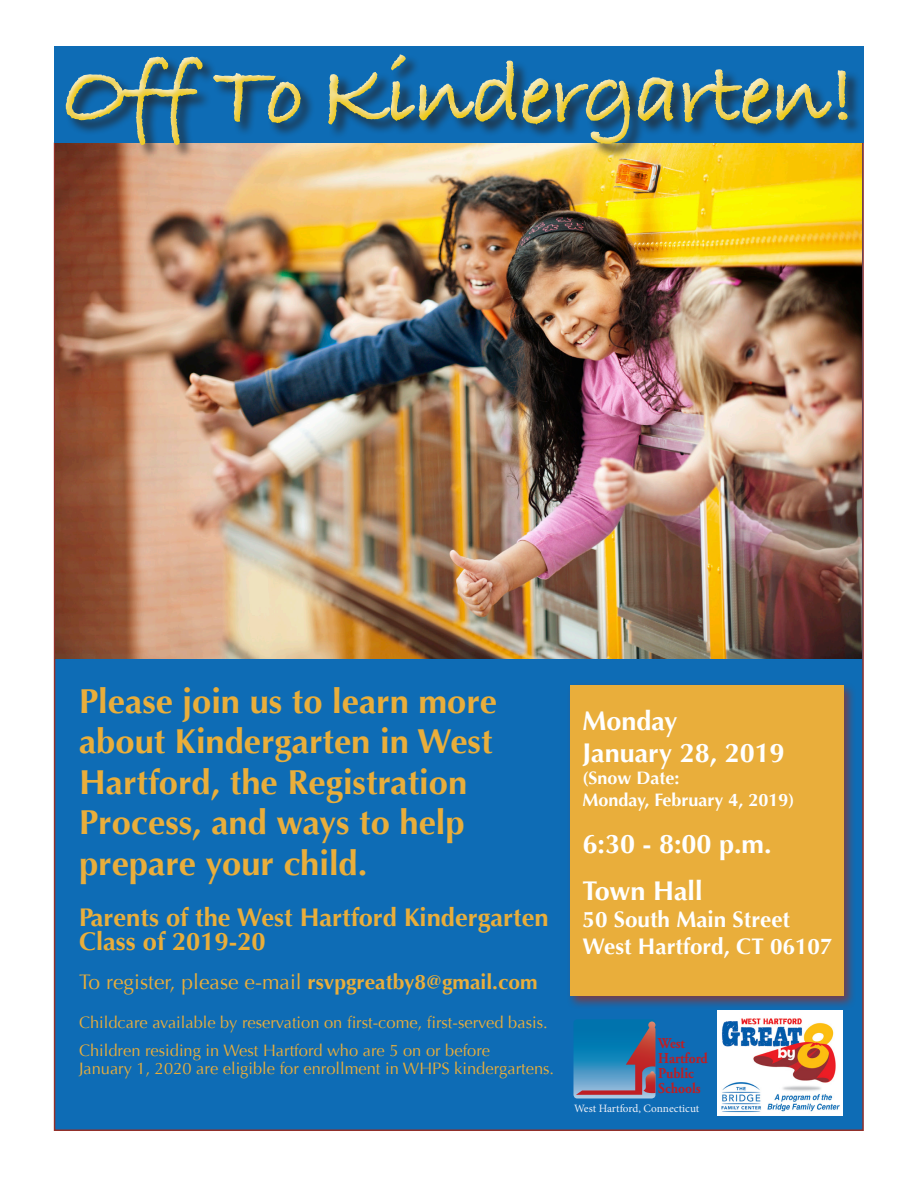
<style>
.page{position:relative;width:918px;height:1188px;background:#fff}
.page>*{position:absolute;margin:0;border:0;box-sizing:border-box;transform-origin:0 0}
.t1{font:700 90px "Bradley Hand ITCTT";letter-spacing:-.03em;color:#efd35e}
.t2{font:700 34.5px/40.5px "Optima";color:#e9ae3b}
.t3{font:700 27px "Optima";color:#fff}
.t4{font:700 25.5px/24px "Optima";color:#e9ae3b}
.t5{font:700 22.5px "Optima";color:#fff}
.t6{font:21px "Optima";color:#e9ae3b}
.t7{font:700 18px "Optima";color:#fff}
.t8{font:16.5px/18px "Optima";color:#e9ae3b}
.t9{font:700 15px/15px "Adobe Garamond";color:#be1e24;scale:.9 1}
.t10{font:11.25px "Minion Pro";color:#edf0f8}
.s1{font-weight:700}
</style>
<div class="page">
<div style="left:55px;top:143px;width:808px;height:987px;background:#0e6cb5"></div>
<img style="left:55px;top:150px;width:807px;height:509px">
<div style="left:567px;top:682px;width:289px;height:327px;background:#93302a;opacity:.75"></div>
<div style="left:570px;top:686px;width:273px;height:310px;background:#e9ae3b"></div>
<div style="left:66px;top:54px;width:797px;height:107px;background:#231f20;opacity:.75"></div>
<div style="left:55px;top:44px;width:800px;height:106px;background:#fff;opacity:.75"></div>
<div style="left:58px;top:49px;width:801px;height:106px;background:#fff101;opacity:.75"></div>
<svg style="left:573px;top:1019px;width:83px;height:79px"></svg>
<img style="left:718px;top:1011px;width:125px;height:105px">
<h1 class="t1" style="left:62px;top:26px;width:796px">Off To Kindergarten!</h1>
<p class="t2" style="left:79px;top:681px;width:420px">Please join us to learn more about Kindergarten in West<br>Hartford, the Registration<br>Process, and ways to help prepare your child.</p>
<p class="t4" style="left:79px;top:905px;width:471px">Parents of the West Hartford Kindergarten<br>Class of 2019-20</p>
<p class="t6" style="left:79px;top:969px;width:460px">To register, please e-mail <span class="s1">rsvpgreatby8@gmail.com</span></p>
<p class="t8" style="left:79px;top:1013px;width:470px">Childcare available by reservation on first-come, first-served basis.</p>
<p class="t8" style="left:79px;top:1042px;width:477px">Children residing in West Hartford who are 5 on or before<br>January 1, 2020 are eligible for enrollment in WHPS kindergartens.</p>
<p class="t3" style="left:583px;top:705px;width:97px">Monday</p>
<p class="t3" style="left:583px;top:738px;width:204px">January 28, 2019</p>
<p class="t7" style="left:583px;top:767px;width:98px">(Snow Date:</p>
<p class="t7" style="left:583px;top:789px;width:214px">Monday, February 4, 2019)</p>
<p class="t3" style="left:583px;top:828px;width:191px">6:30 - 8:00 p.m.</p>
<p class="t3" style="left:583px;top:876px;width:122px">Town Hall</p>
<p class="t5" style="left:583px;top:907px;width:209px">50 South Main Street</p>
<p class="t5" style="left:583px;top:934px;width:252px">West Hartford, CT 06107</p>
<p class="t9" style="left:658px;top:1036px;width:56px">West<br>Hartford</p>
<p class="t9" style="left:658px;top:1066px;width:49px">Public<br>Schools</p>
<p class="t10" style="left:574px;top:1101px;width:127px">West Hartford, Connecticut</p>
</div>
